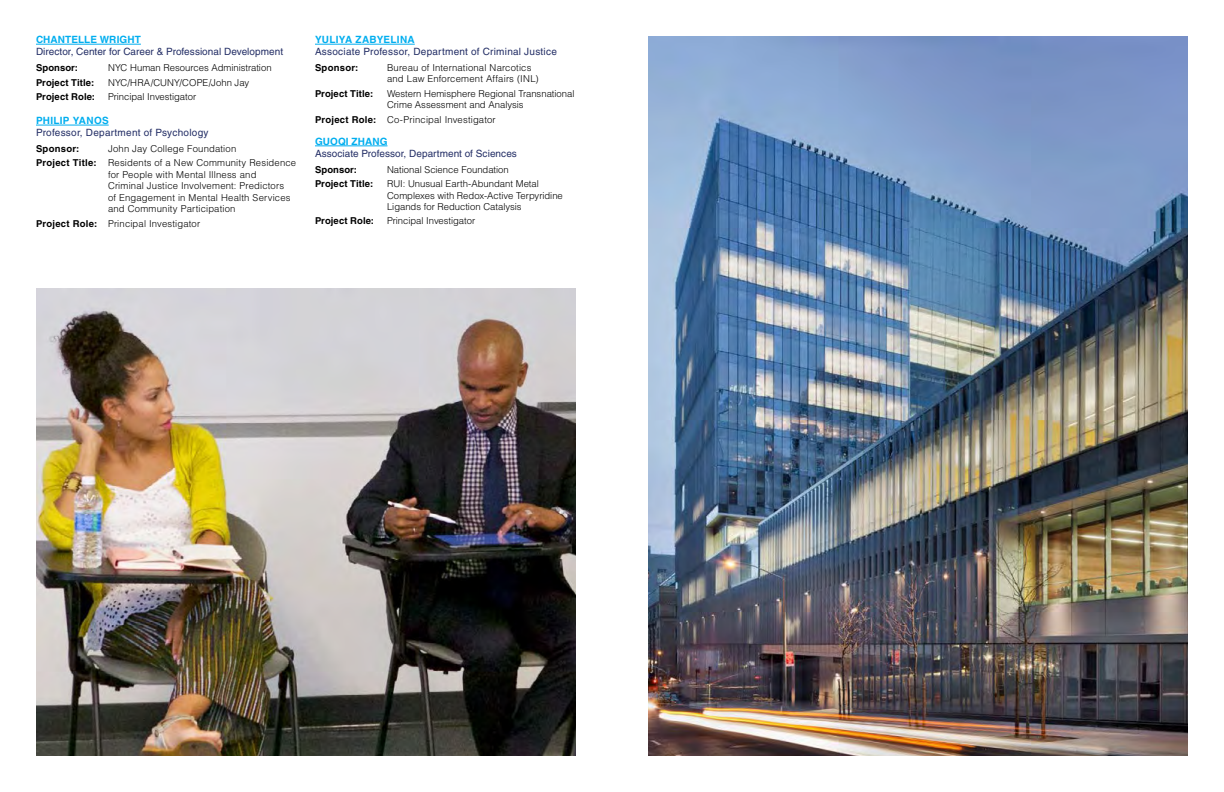
<style>
.page{position:relative;width:1224px;height:792px;background:#fff}
.page>*{position:absolute;margin:0;border:0;box-sizing:border-box;transform-origin:0 0}
.t1{font:10px "Helvetica LT Std";letter-spacing:.01em;color:#222d65}
.t2{font:700 10px "Helvetica LT Std";letter-spacing:.015em;color:#00aeef}
.t3{font:300 9.5px/11.4px "Helvetica LT Std";letter-spacing:.01em;color:#000}
.t4{font:700 9.5px "Helvetica LT Std";letter-spacing:.01em;color:#000}
.s1{font-weight:700}
</style>
<div class="page">
<hr style="left:36px;top:44px;width:105px;height:1px;background:#00aeef">
<hr style="left:36px;top:125px;width:73px;height:1px;background:#00aeef">
<img style="left:648px;top:36px;width:540px;height:720px">
<img style="left:36px;top:289px;width:540px;height:467px">
<hr style="left:315px;top:44px;width:100px;height:1px;background:#00aeef">
<hr style="left:315px;top:146px;width:72px;height:1px;background:#00aeef">
<p class="t2" style="left:36px;top:34px;width:106px">CHANTELLE WRIGHT</p>
<p class="t1" style="left:36px;top:46px;width:249px">Director, Center for Career &amp; Professional Development</p>
<p class="t4" style="left:36px;top:62px;width:44px">Sponsor:</p>
<p class="t3" style="left:108px;top:62px;width:165px">NYC Human Resources Administration</p>
<p class="t4" style="left:36px;top:76px;width:60px">Project Title:</p>
<p class="t3" style="left:108px;top:76px;width:143px">NYC/HRA/CUNY/COPE/John Jay</p>
<p class="t4" style="left:36px;top:91px;width:61px">Project Role:</p>
<p class="t3" style="left:108px;top:91px;width:90px">Principal Investigator</p>
<p class="t2" style="left:36px;top:114px;width:74px">PHILIP YANOS</p>
<p class="t1" style="left:36px;top:127px;width:174px">Professor, Department of Psychology</p>
<p class="t4" style="left:36px;top:143px;width:45px">Sponsor:</p>
<p class="t3" style="left:36px;top:141px;width:262px;line-height:14.5px;text-indent:72px">John Jay College Foundation<br><span class="s1">Project Title:</span> Residents of a New Community Residence</p>
<p class="t3" style="left:108px;top:169px;width:184px">for People with Mental Illness and Criminal Justice Involvement: Predictors of Engagement in Mental Health Services and Community Participation</p>
<p class="t3" style="left:36px;top:218px;width:166px"><span class="s1">Project Role:</span> Principal Investigator</p>
<p class="t2" style="left:315px;top:34px;width:101px">YULIYA ZABYELINA</p>
<p class="t1" style="left:315px;top:46px;width:244px">Associate Professor, Department of Criminal Justice</p>
<p class="t4" style="left:315px;top:62px;width:45px">Sponsor:</p>
<p class="t3" style="left:387px;top:62px;width:153px">Bureau of International Narcotics and Law Enforcement Affairs (INL)</p>
<p class="t4" style="left:315px;top:88px;width:60px">Project Title:</p>
<p class="t3" style="left:387px;top:88px;width:189px">Western Hemisphere Regional Transnational<br>Crime Assessment and Analysis</p>
<p class="t3" style="left:315px;top:114px;width:182px"><span class="s1">Project Role:</span> Co-Principal Investigator</p>
<p class="t2" style="left:315px;top:135px;width:74px">GUOQI ZHANG</p>
<p class="t1" style="left:315px;top:148px;width:203px">Associate Professor, Department of Sciences</p>
<p class="t4" style="left:315px;top:164px;width:44px">Sponsor:</p>
<p class="t3" style="left:387px;top:164px;width:123px">National Science Foundation</p>
<p class="t4" style="left:315px;top:178px;width:60px">Project Title:</p>
<p class="t3" style="left:387px;top:178px;width:177px">RUI: Unusual Earth-Abundant Metal<br>Complexes with Redox-Active Terpyridine<br>Ligands for Reduction Catalysis</p>
<p class="t4" style="left:315px;top:215px;width:61px">Project Role:</p>
<p class="t3" style="left:387px;top:215px;width:90px">Principal Investigator</p>
</div>
